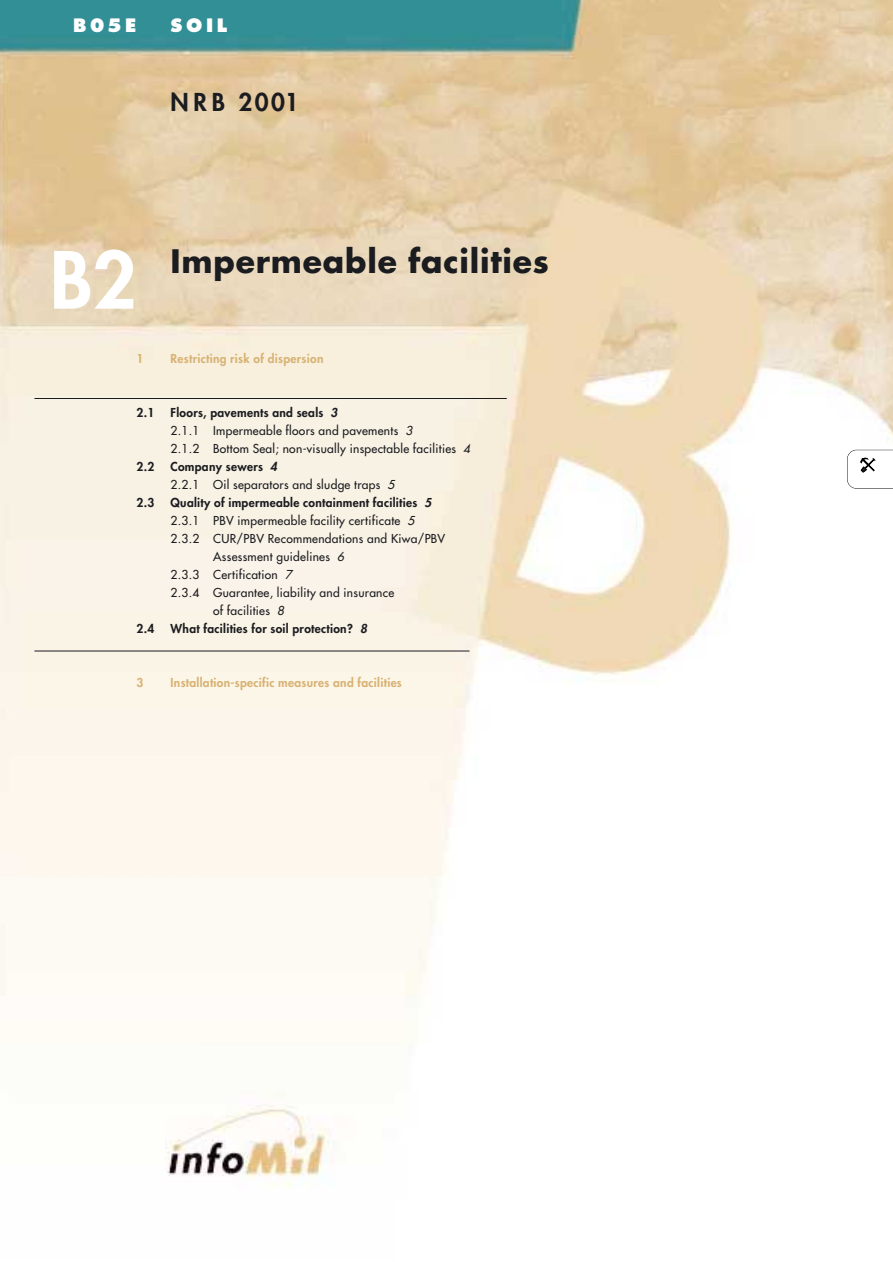
<style>
.page{position:relative;width:893px;height:1262px;background:#fff}
.page>*{position:absolute;margin:0;border:0;box-sizing:border-box;transform-origin:0 0}
.t1{font:800 76.5px "Futura";color:#fff}
.t2{font:700 31.5px "Futura";letter-spacing:.025em;color:#1b1c20}
.t3{font:800 24px "Futura";letter-spacing:.1em;color:#1b1c20}
.t4{font:800 18px "Futura";letter-spacing:.2em;color:#fff}
.t5{font:12px/18px "Futura";letter-spacing:.025em;color:#1b1c20}
.t6{font:800 12px "Futura";letter-spacing:.025em;color:#1b1c20}
.t7{font:800 12px "Futura";letter-spacing:.025em;color:#d8b274}
.s1{font-weight:800}
.s2{font-weight:800;font-style:italic}
.s3{font-style:italic}
</style>
<div class="page">
<img style="left:0;top:0;width:892px;height:1188px">
<hr style="left:34px;top:398px;width:472px;height:1px;background:#1b1c20">
<hr style="left:34px;top:651px;width:435px;height:1px;background:#1b1c20">
<svg style="left:847px;top:450px;width:45px;height:39px"></svg>
<h3 class="t4" style="left:73px;top:17px;width:65px">B05E</h3>
<h3 class="t4" style="left:170px;top:17px;width:58px">SOIL</h3>
<h3 class="t3" style="left:170px;top:90px;width:130px">NRB 2001</h3>
<h1 class="t1" style="left:50px;top:244px;width:88px">B2</h1>
<h2 class="t2" style="left:170px;top:246px;width:380px">Impermeable facilities</h2>
<p class="t7" style="left:136px;top:352px;width:8px">1</p>
<p class="t7" style="left:170px;top:352px;width:154px">Restricting risk of dispersion</p>
<p class="t6" style="left:136px;top:406px;width:19px">2.1</p>
<p class="t5" style="left:170px;top:404px;width:301px"><span class="s1">Floors, pavements and seals</span> <span class="s2">3<br></span>2.1.1 Impermeable floors and pavements <span class="s3">3<br></span>2.1.2 Bottom Seal; non-visually inspectable facilities <span class="s3">4</span></p>
<p class="t6" style="left:136px;top:460px;width:19px">2.2</p>
<p class="t5" style="left:170px;top:458px;width:225px"><span class="s1">Company sewers</span> <span class="s2">4<br></span>2.2.1 Oil separators and sludge traps <span class="s3">5</span></p>
<p class="t6" style="left:136px;top:496px;width:19px">2.3</p>
<p class="t6" style="left:170px;top:496px;width:262px">Quality of impermeable containment facilities <span class="s3">5</span></p>
<p class="t5" style="left:170px;top:512px;width:245px">2.3.1 PBV impermeable facility certificate <span class="s3">5</span></p>
<p class="t5" style="left:170px;top:530px;width:276px">2.3.2 CUR/PBV Recommendations and Kiwa/PBV</p>
<p class="t5" style="left:213px;top:548px;width:132px">Assessment guidelines <span class="s3">6</span></p>
<p class="t5" style="left:170px;top:566px;width:123px">2.3.3 Certification <span class="s3">7</span></p>
<p class="t5" style="left:170px;top:584px;width:225px">2.3.4 Guarantee, liability and insurance</p>
<p class="t5" style="left:213px;top:602px;width:72px">of facilities <span class="s3">8</span></p>
<p class="t6" style="left:136px;top:622px;width:19px">2.4</p>
<p class="t6" style="left:170px;top:622px;width:198px">What facilities for soil protection? <span class="s3">8</span></p>
<p class="t7" style="left:136px;top:676px;width:8px">3</p>
<p class="t7" style="left:170px;top:676px;width:233px">Installation-specific measures and facilities</p>
</div>
